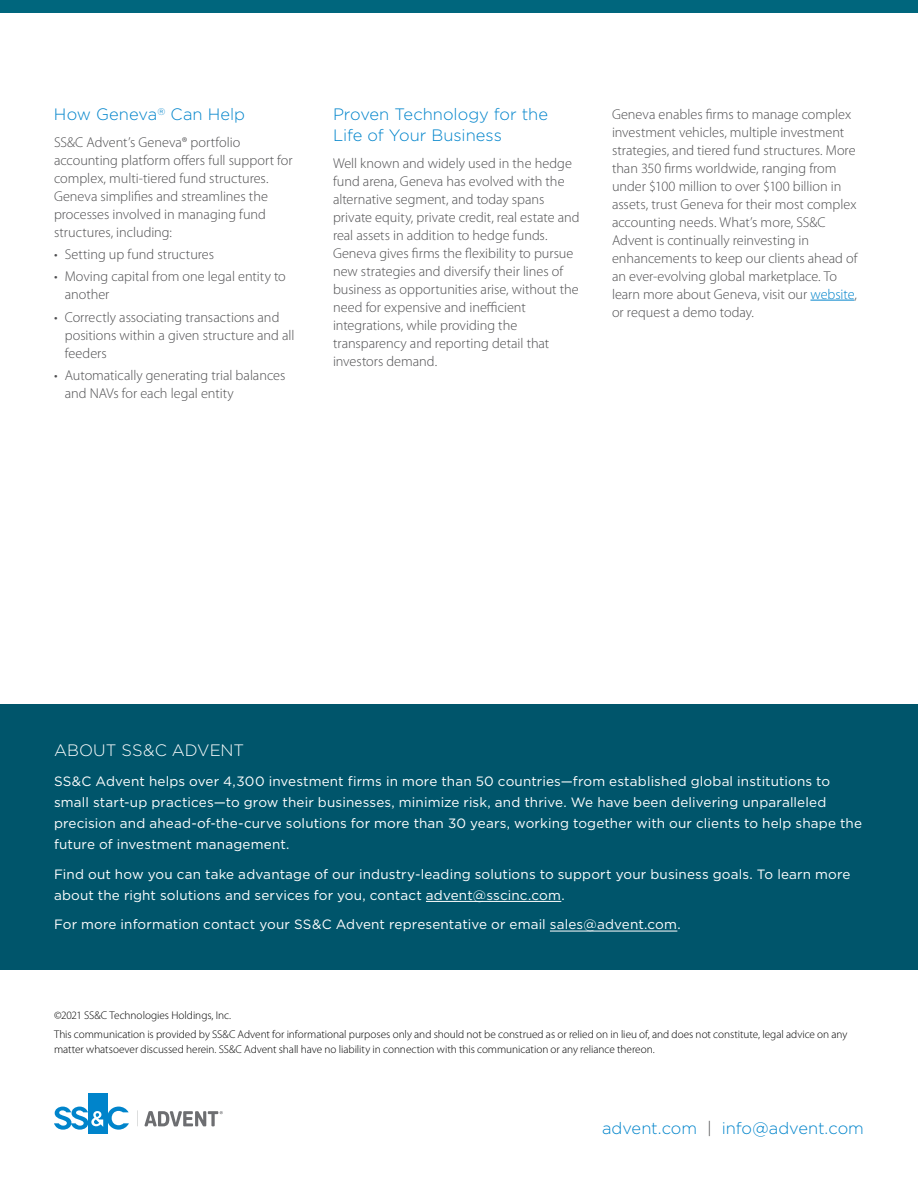
<style>
.page{position:relative;width:918px;height:1188px;background:#fff}
.page>*{position:absolute;margin:0;border:0;box-sizing:border-box;transform-origin:0 0}
.t1{font:300 16.5px/21px "Gotham";color:#0084cb}
.t2{font:300 16.5px "Gotham";letter-spacing:.005em;color:#fff}
.t3{font:300 14.25px/18px "Myriad Pro";color:#4d4d4f}
.t4{font:13.5px/21px "Gotham";letter-spacing:.01em;color:#fff}
.t5{font:300 11.25px/19.4px "Myriad Pro";letter-spacing:-.005em;color:#000}
.s1{color:#0084cb}
.s2{color:#4d4d4f}
</style>
<div class="page">
<div style="left:0;top:0;width:918px;height:14px;background:#00667d"></div>
<div style="left:88px;top:1093px;width:19px;height:41px;background:#0084cb"></div>
<svg style="left:54px;top:1107px;width:75px;height:23px"></svg>
<svg style="left:144px;top:1111px;width:79px;height:15px"></svg>
<hr style="left:810px;top:300px;width:44px;height:1px;background:#0084cb">
<div style="left:0;top:704px;width:918px;height:266px;background:#00556b"></div>
<hr style="left:426px;top:901px;width:135px;height:1px;background:#fff">
<hr style="left:550px;top:931px;width:127px;height:1px;background:#fff">
<p class="t1" style="left:54px;top:103px;width:193px">How Geneva<sup>®</sup> Can Help</p>
<p class="t3" style="left:54px;top:133px;width:240px">SS&amp;C Advent’s Geneva® portfolio accounting platform offers full support for complex, multi-tiered fund structures.<br>Geneva simplifies and streamlines the processes involved in managing fund structures, including:</p>
<p class="t3" style="left:54px;top:245px;width:162px">• Setting up fund structures</p>
<p class="t3" style="left:65px;top:267px;width:223px;text-indent:-11px">• Moving capital from one legal entity to another</p>
<p class="t3" style="left:65px;top:308px;width:231px;text-indent:-11px">• Correctly associating transactions and positions within a given structure and all feeders</p>
<p class="t3" style="left:65px;top:366px;width:222px;text-indent:-11px">• Automatically generating trial balances and NAVs for each legal entity</p>
<p class="t1" style="left:333px;top:103px;width:217px">Proven Technology for the<br>Life of Your Business</p>
<p class="t3" style="left:333px;top:154px;width:248px">Well known and widely used in the hedge fund arena, Geneva has evolved with the alternative segment, and today spans private equity, private credit, real estate and real assets in addition to hedge funds.<br>Geneva gives firms the flexibility to pursue new strategies and diversify their lines of business as opportunities arise, without the need for expensive and inefficient integrations, while providing the transparency and reporting detail that investors demand.</p>
<p class="t3" style="left:612px;top:105px;width:247px">Geneva enables firms to manage complex investment vehicles, multiple investment strategies, and tiered fund structures. More than 350 firms worldwide, ranging from under $100 million to over $100 billion in assets, trust Geneva for their most complex accounting needs. What’s more, SS&amp;C Advent is continually reinvesting in enhancements to keep our clients ahead of an ever-evolving global marketplace. To learn more about Geneva, visit our <span class="s1">website</span>, or request a demo today.</p>
<p class="t2" style="left:54px;top:742px;width:192px">ABOUT SS&amp;C ADVENT</p>
<p class="t4" style="left:54px;top:770px;width:810px">SS&amp;C Advent helps over 4,300 investment firms in more than 50 countries—from established global institutions to small start-up practices—to grow their businesses, minimize risk, and thrive. We have been delivering unparalleled precision and ahead-of-the-curve solutions for more than 30 years, working together with our clients to help shape the future of investment management.</p>
<p class="t4" style="left:54px;top:863px;width:798px">Find out how you can take advantage of our industry-leading solutions to support your business goals. To learn more about the right solutions and services for you, contact advent@sscinc.com.</p>
<p class="t4" style="left:54px;top:914px;width:628px">For more information contact your SS&amp;C Advent representative or email sales@advent.com.</p>
<p class="t5" style="left:54px;top:1005px;width:795px">©2021 SS&amp;C Technologies Holdings, Inc.<br>This communication is provided by SS&amp;C Advent for informational purposes only and should not be construed as or relied on in lieu of, and does not constitute, legal advice on any</p>
<p class="t5" style="left:54px;top:1039px;width:602px">matter whatsoever discussed herein. SS&amp;C Advent shall have no liability in connection with this communication or any reliance thereon.</p>
<p class="t1" style="left:602px;top:1117px;width:263px">advent.com <span class="s2">|</span> info@advent.com</p>
</div>
